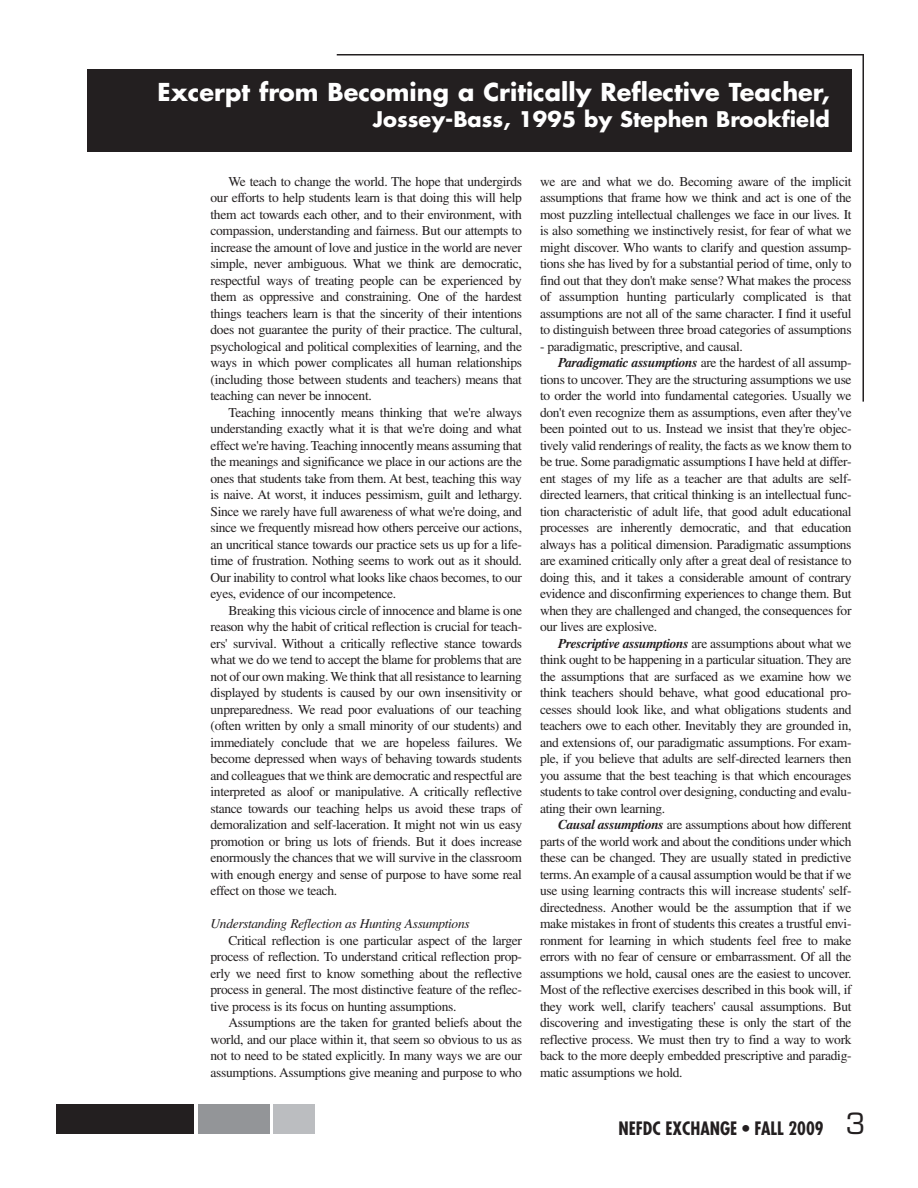
<style>
.page{position:relative;width:918px;height:1188px;background:#fff}
.page>*{position:absolute;margin:0;border:0;box-sizing:border-box;transform-origin:0 0}
.t1{font:28.5px "Eurostile";color:#231f20}
.t2{font:700 24px "Futura";color:#fff}
.t3{font:700 21px "Futura";color:#fff}
.t4{font:13.5px/16.5px "Times";letter-spacing:-.025em;color:#231f20;text-align:justify}
.t5{font:italic 13.5px "Times";letter-spacing:-.025em;color:#231f20}
.s1{font-weight:700;font-style:italic}
</style>
<div class="page">
<div style="left:56px;top:1104px;width:138px;height:29px;background:#231f20"></div>
<div style="left:198px;top:1104px;width:71px;height:29px;background:#939598"></div>
<div style="left:273px;top:1104px;width:42px;height:29px;background:#bbbdc0"></div>
<hr style="left:337px;top:54px;width:527px;height:2px;background:#231f20">
<hr style="left:863px;top:55px;width:1px;height:347px;background:#231f20">
<div style="left:87px;top:69px;width:765px;height:82px;background:#231f20"></div>
<h2 class="t2" style="left:158px;top:82px;width:674px">Excerpt from Becoming a Critically Reflective Teacher,</h2>
<h3 class="t3" style="left:373px;top:109px;width:458px">Jossey-Bass, 1995 by Stephen Brookfield</h3>
<p class="t4" style="left:211px;top:174px;width:313px;text-indent:18px">We teach to change the world. The hope that undergirds our efforts to help students learn is that doing this will help them act towards each other, and to their environment, with compassion, understanding and fairness. But our attempts to increase the amount of love and justice in the world are never simple, never ambiguous. What we think are democratic, respectful ways of treating people can be experienced by them as oppressive and constraining. One of the hardest things teachers learn is that the sincerity of their intentions does not guarantee the purity of their practice. The cultural, psychological and political complexities of learning, and the ways in which power complicates all human relationships (including those between students and teachers) means that teaching can never be innocent.</p>
<p class="t4" style="left:211px;top:405px;width:313px;text-indent:18px">Teaching innocently means thinking that we're always understanding exactly what it is that we're doing and what effect we're having. Teaching innocently means assuming that the meanings and significance we place in our actions are the ones that students take from them. At best, teaching this way is naive. At worst, it induces pessimism, guilt and lethargy.<br>Since we rarely have full awareness of what we're doing, and since we frequently misread how others perceive our actions, an uncritical stance towards our practice sets us up for a life&shy;time of frustration. Nothing seems to work out as it should.<br>Our inability to control what looks like chaos becomes, to our eyes, evidence of our incompetence.</p>
<p class="t4" style="left:211px;top:603px;width:313px;text-indent:18px">Breaking this vicious circle of innocence and blame is one reason why the habit of critical reflection is crucial for teach&shy;ers' survival. Without a critically reflective stance towards what we do we tend to accept the blame for problems that are not of our own making. We think that all resistance to learning displayed by students is caused by our own insensitivity or unpreparedness. We read poor evaluations of our teaching (often written by only a small minority of our students) and immediately conclude that we are hopeless failures. We become depressed when ways of behaving towards students and colleagues that we think are democratic and respectful are interpreted as aloof or manipulative. A critically reflective stance towards our teaching helps us avoid these traps of demoralization and self-laceration. It might not win us easy promotion or bring us lots of friends. But it does increase enormously the chances that we will survive in the classroom with enough energy and sense of purpose to have some real effect on those we teach.</p>
<p class="t5" style="left:211px;top:919px;width:261px">Understanding Reflection as Hunting Assumptions</p>
<p class="t4" style="left:211px;top:933px;width:313px;text-indent:18px">Critical reflection is one particular aspect of the larger process of reflection. To understand critical reflection prop&shy;erly we need first to know something about the reflective process in general. The most distinctive feature of the reflec&shy;tive process is its focus on hunting assumptions.</p>
<p class="t4" style="left:211px;top:1016px;width:313px;text-indent:18px">Assumptions are the taken for granted beliefs about the world, and our place within it, that seem so obvious to us as not to need to be stated explicitly. In many ways we are our assumptions. Assumptions give meaning and purpose to who</p>
<p class="t4" style="left:540px;top:174px;width:313px">we are and what we do. Becoming aware of the implicit assumptions that frame how we think and act is one of the most puzzling intellectual challenges we face in our lives. It is also something we instinctively resist, for fear of what we might discover. Who wants to clarify and question assump&shy;tions she has lived by for a substantial period of time, only to find out that they don't make sense? What makes the process of assumption hunting particularly complicated is that assumptions are not all of the same character. I find it useful to distinguish between three broad categories of assumptions</p>
<p class="t4" style="left:540px;top:339px;width:204px">- paradigmatic, prescriptive, and causal.</p>
<p class="t4" style="left:558px;top:356px;width:295px"><span class="s1">Paradigmatic assumptions</span> are the hardest of all assump-</p>
<p class="t4" style="left:540px;top:372px;width:313px">tions to uncover. They are the structuring assumptions we use</p>
<p class="t4" style="left:540px;top:389px;width:313px">to order the world into fundamental categories. Usually we</p>
<p class="t4" style="left:540px;top:405px;width:313px">don't even recognize them as assumptions, even after they've</p>
<p class="t4" style="left:540px;top:422px;width:313px">been pointed out to us. Instead we insist that they're objec-</p>
<p class="t4" style="left:540px;top:438px;width:313px">tively valid renderings of reality, the facts as we know them to</p>
<p class="t4" style="left:540px;top:455px;width:313px">be true. Some paradigmatic assumptions I have held at differ-</p>
<p class="t4" style="left:540px;top:471px;width:313px">ent stages of my life as a teacher are that adults are self-</p>
<p class="t4" style="left:540px;top:488px;width:313px">directed learners, that critical thinking is an intellectual func-</p>
<p class="t4" style="left:540px;top:504px;width:313px">tion characteristic of adult life, that good adult educational</p>
<p class="t4" style="left:540px;top:521px;width:313px">processes are inherently democratic, and that education</p>
<p class="t4" style="left:540px;top:537px;width:313px">always has a political dimension. Paradigmatic assumptions</p>
<p class="t4" style="left:540px;top:554px;width:313px">are examined critically only after a great deal of resistance to</p>
<p class="t4" style="left:540px;top:570px;width:313px">doing this, and it takes a considerable amount of contrary</p>
<p class="t4" style="left:540px;top:587px;width:313px">evidence and disconfirming experiences to change them. But</p>
<p class="t4" style="left:540px;top:603px;width:313px">when they are challenged and changed, the consequences for</p>
<p class="t4" style="left:540px;top:620px;width:119px">our lives are explosive.</p>
<p class="t4" style="left:558px;top:636px;width:295px"><span class="s1">Prescriptive assumptions</span> are assumptions about what we</p>
<p class="t4" style="left:540px;top:653px;width:313px">think ought to be happening in a particular situation. They are</p>
<p class="t4" style="left:540px;top:669px;width:313px">the assumptions that are surfaced as we examine how we</p>
<p class="t4" style="left:540px;top:686px;width:313px">think teachers should behave, what good educational pro-</p>
<p class="t4" style="left:540px;top:702px;width:313px">cesses should look like, and what obligations students and</p>
<p class="t4" style="left:540px;top:719px;width:313px">teachers owe to each other. Inevitably they are grounded in,</p>
<p class="t4" style="left:540px;top:735px;width:313px">and extensions of, our paradigmatic assumptions. For exam-</p>
<p class="t4" style="left:540px;top:752px;width:313px">ple, if you believe that adults are self-directed learners then</p>
<p class="t4" style="left:540px;top:768px;width:313px">you assume that the best teaching is that which encourages</p>
<p class="t4" style="left:540px;top:785px;width:313px">students to take control over designing, conducting and evalu-</p>
<p class="t4" style="left:540px;top:801px;width:127px">ating their own learning.</p>
<p class="t4" style="left:558px;top:818px;width:295px"><span class="s1">Causal assumptions</span> are assumptions about how different</p>
<p class="t4" style="left:540px;top:834px;width:313px">parts of the world work and about the conditions under which</p>
<p class="t4" style="left:540px;top:851px;width:313px">these can be changed. They are usually stated in predictive</p>
<p class="t4" style="left:540px;top:867px;width:313px">terms. An example of a causal assumption would be that if we</p>
<p class="t4" style="left:540px;top:884px;width:313px">use using learning contracts this will increase students' self-</p>
<p class="t4" style="left:540px;top:900px;width:313px">directedness. Another would be the assumption that if we</p>
<p class="t4" style="left:540px;top:917px;width:313px">make mistakes in front of students this creates a trustful envi-</p>
<p class="t4" style="left:540px;top:933px;width:313px">ronment for learning in which students feel free to make</p>
<p class="t4" style="left:540px;top:950px;width:313px">errors with no fear of censure or embarrassment. Of all the</p>
<p class="t4" style="left:540px;top:966px;width:313px">assumptions we hold, causal ones are the easiest to uncover.</p>
<p class="t4" style="left:540px;top:983px;width:313px">Most of the reflective exercises described in this book will, if</p>
<p class="t4" style="left:540px;top:999px;width:313px">they work well, clarify teachers' causal assumptions. But</p>
<p class="t4" style="left:540px;top:1016px;width:313px">discovering and investigating these is only the start of the</p>
<p class="t4" style="left:540px;top:1032px;width:313px">reflective process. We must then try to find a way to work</p>
<p class="t4" style="left:540px;top:1049px;width:313px">back to the more deeply embedded prescriptive and paradig-</p>
<p class="t4" style="left:540px;top:1065px;width:144px">matic assumptions we hold.</p>
<h1 class="t1" style="left:846px;top:1113px;width:21px">3</h1>
</div>
